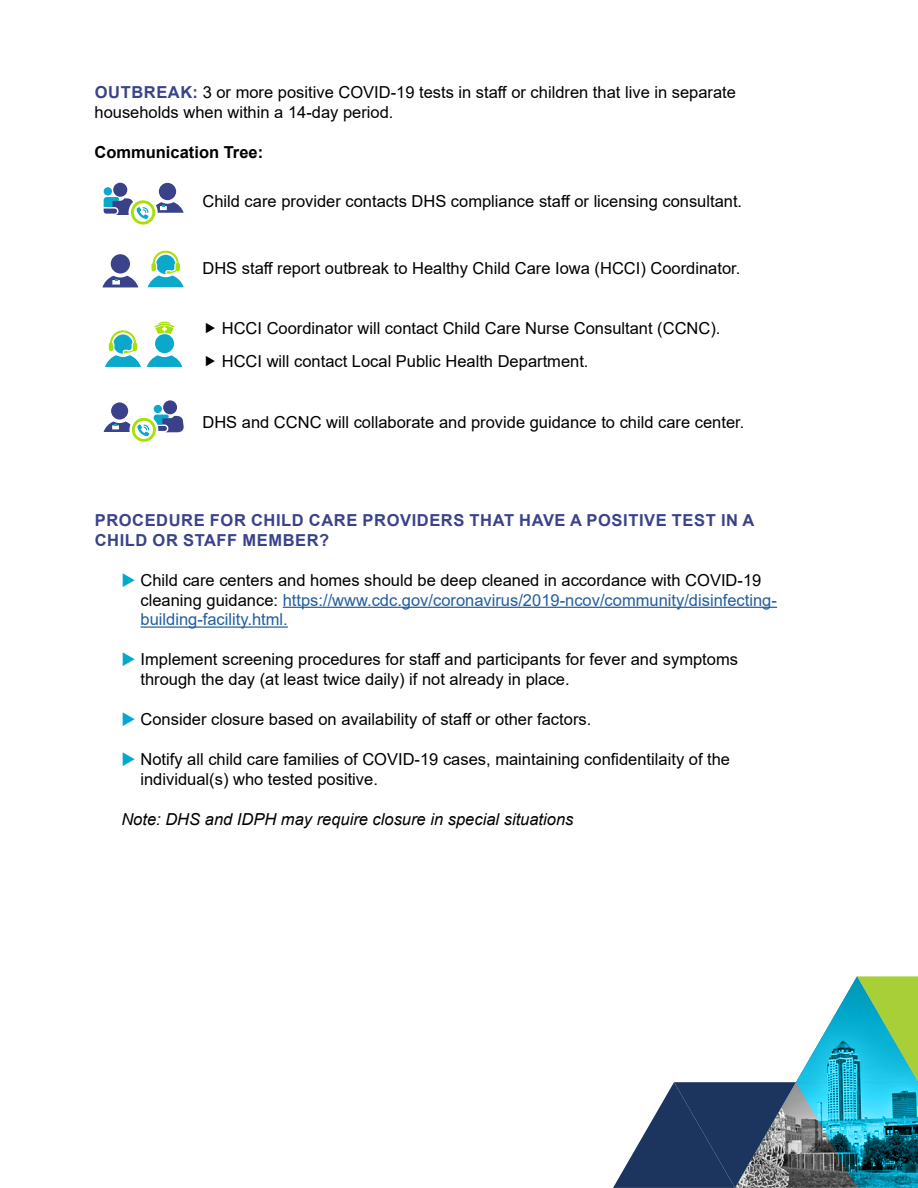
<style>
.page{position:relative;width:918px;height:1188px;background:#fff}
.page>*{position:absolute;margin:0;border:0;box-sizing:border-box;transform-origin:0 0}
.t1{font:16.5px/19.8px "Arial";color:#000}
.t2{font:16.5px/19.8px "Arial";color:#215e9e}
.t3{font:700 16.5px/19.8px "Arial";letter-spacing:.035em;color:#3a438a}
.t4{font:italic 16.5px "Arial";color:#000}
.t5{font:700 16.5px "Arial";color:#000}
.s1{font-weight:700;color:#3a438a}
.s2{color:#00a9cd}
.s3{color:#000}
</style>
<div class="page">
<svg style="left:613px;top:976px;width:305px;height:212px"></svg>
<hr style="left:283px;top:607px;width:494px;height:1px;background:#215e9e">
<hr style="left:141px;top:626px;width:147px;height:2px;background:#215e9e">
<div style="left:159px;top:183px;width:17px;height:17px;background:#3a438a;border-radius:50%"></div>
<div style="left:104px;top:187px;width:8px;height:9px;background:#0aa8cb;border-radius:50%"></div>
<div style="left:113px;top:183px;width:14px;height:14px;background:#3a4189;border-radius:50%"></div>
<svg style="left:129px;top:198px;width:29px;height:29px"></svg>
<svg style="left:104px;top:197px;width:80px;height:22px"></svg>
<div style="left:131px;top:200px;width:24px;height:25px;border:3px solid #a8e001;border-radius:50%"></div>
<div style="left:111px;top:402px;width:17px;height:18px;background:#3a438a;border-radius:50%"></div>
<div style="left:154px;top:405px;width:8px;height:8px;background:#0aa8cb;border-radius:50%"></div>
<div style="left:163px;top:400px;width:14px;height:14px;background:#3a4189;border-radius:50%"></div>
<svg style="left:129px;top:415px;width:29px;height:29px"></svg>
<svg style="left:104px;top:415px;width:80px;height:21px"></svg>
<div style="left:132px;top:418px;width:24px;height:24px;border:3px solid #a8e001;border-radius:50%"></div>
<svg style="left:148px;top:251px;width:36px;height:36px"></svg>
<div style="left:111px;top:254px;width:19px;height:20px;background:#3a438a;border-radius:50%"></div>
<svg style="left:102px;top:276px;width:36px;height:11px"></svg>
<div style="left:155px;top:334px;width:19px;height:19px;background:#0aa8cb;border-radius:50%"></div>
<svg style="left:147px;top:355px;width:35px;height:12px"></svg>
<svg style="left:154px;top:322px;width:20px;height:12px"></svg>
<svg style="left:105px;top:330px;width:36px;height:37px"></svg>
<p class="t1" style="left:94px;top:82px;width:643px"><span class="s1">OUTBREAK:</span> 3 or more positive COVID-19 tests in staff or children that live in separate households when within a 14-day period.</p>
<p class="t5" style="left:94px;top:141px;width:170px">Communication Tree:</p>
<p class="t1" style="left:202px;top:191px;width:541px">Child care provider contacts DHS compliance staff or licensing consultant.</p>
<p class="t1" style="left:202px;top:258px;width:539px">DHS staff report outbreak to Healthy Child Care Iowa (HCCI) Coordinator.</p>
<p class="t1" style="left:222px;top:312px;width:500px;line-height:33.3px">HCCI Coordinator will contact Child Care Nurse Consultant (CCNC).<br>HCCI will contact Local Public Health Department.</p>
<p class="t1" style="left:202px;top:412px;width:544px">DHS and CCNC will collaborate and provide guidance to child care center.</p>
<p class="t3" style="left:95px;top:510px;width:661px">PROCEDURE FOR CHILD CARE PROVIDERS THAT HAVE A POSITIVE TEST IN A<br>CHILD OR STAFF MEMBER?</p>
<p class="t2" style="left:141px;top:570px;width:638px;text-indent:-19px"><span class="s2">◆</span> <span class="s3">Child care centers and homes should be deep cleaned in accordance with COVID-19 cleaning guidance:</span> https://www.cdc.gov/coronavirus/2019-ncov/community/disinfecting&shy;building-facility.html.</p>
<p class="t1" style="left:141px;top:650px;width:599px;text-indent:-19px"><span class="s2">◆</span> Implement screening procedures for staff and participants for fever and symptoms through the day (at least twice daily) if not already in place.</p>
<p class="t1" style="left:121px;top:709px;width:471px"><span class="s2">◆</span> Consider closure based on availability of staff or other factors.</p>
<p class="t1" style="left:140px;top:749px;width:591px;text-indent:-19px"><span class="s2">◆</span> Notify all child care families of COVID-19 cases, maintaining confidentilaity of the individual(s) who tested positive.</p>
<p class="t4" style="left:121px;top:809px;width:454px">Note: DHS and IDPH may require closure in special situations</p>
</div>
